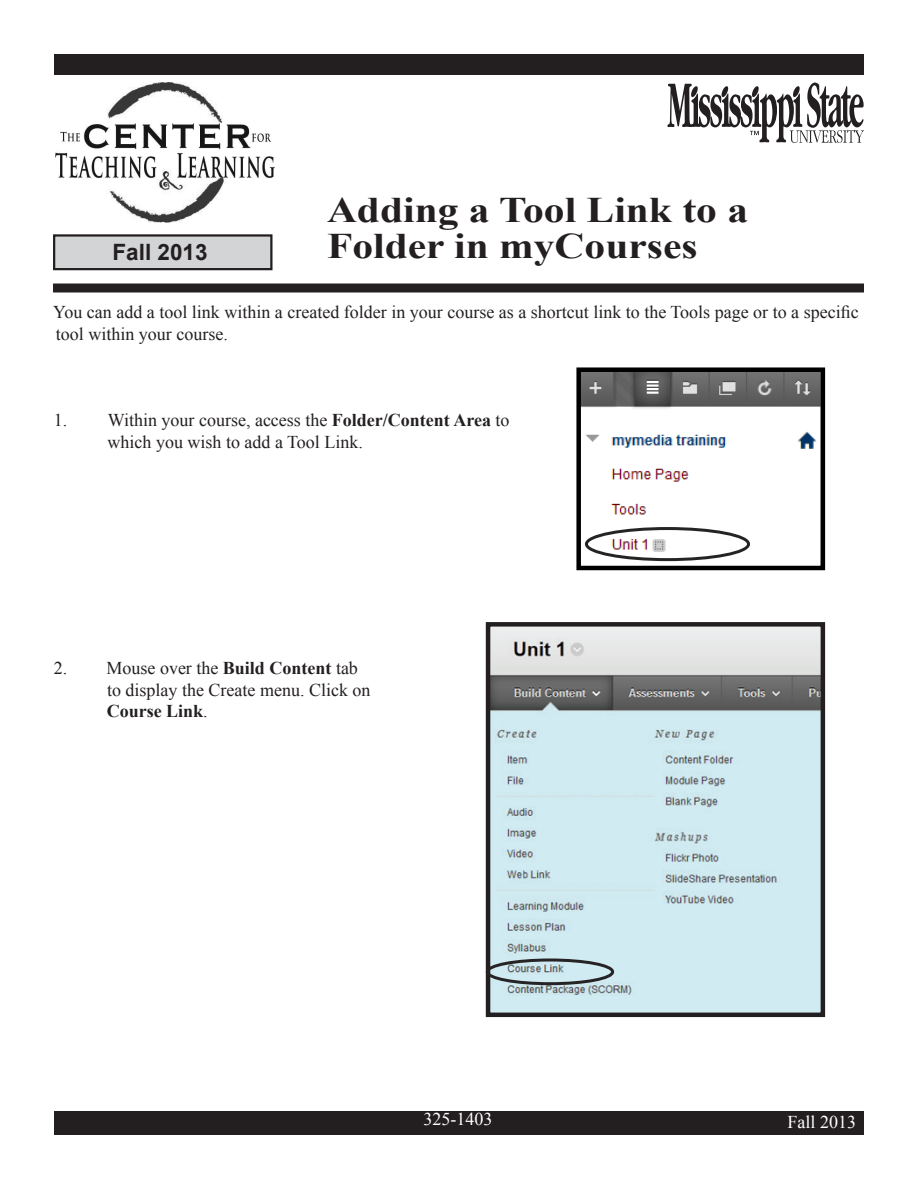
<style>
.page{position:relative;width:918px;height:1188px;background:#fff}
.page>*{position:absolute;margin:0;border:0;box-sizing:border-box;transform-origin:0 0}
.t1{font:700 36px "Times New Roman";color:#231f20;scale:1.15 1}
.t2{font:700 22.5px "Arial";color:#231f20}
.t3{font:18px/21.6px "Times New Roman";color:#231f20}
.t4{font:18px "Times New Roman";color:#fff}
.s1{font-weight:700}
</style>
<div class="page">
<div style="left:53px;top:284px;width:811px;height:8px;background:#231f20"></div>
<svg style="left:668px;top:82px;width:196px;height:61px"></svg>
<img style="left:55px;top:82px;width:220px;height:141px">
<div style="left:54px;top:54px;width:810px;height:21px;background:#231f20"></div>
<div style="left:54px;top:235px;width:217px;height:34px;background:#d3d4d6"></div>
<div style="left:53px;top:234px;width:220px;height:36px;border:2px solid #231f20"></div>
<div style="left:54px;top:1111px;width:810px;height:24px;background:#231f20"></div>
<img style="left:581px;top:372px;width:239px;height:190px">
<div style="left:576px;top:367px;width:249px;height:203px;border:4px solid #000"></div>
<div style="left:585px;top:527px;width:165px;height:34px;border:3px solid #262324;border-radius:50%"></div>
<img style="left:491px;top:627px;width:329px;height:385px">
<div style="left:486px;top:622px;width:339px;height:395px;border:4px solid #231f20"></div>
<div style="left:486px;top:959px;width:128px;height:26px;border:3px solid #262324;border-radius:50%"></div>
<p class="t1" style="left:327px;top:185px;width:368px">Adding a Tool Link to a</p>
<p class="t2" style="left:113px;top:237px;width:97px">Fall 2013</p>
<p class="t1" style="left:327px;top:221px;width:324px">Folder in myCourses</p>
<p class="t3" style="left:53px;top:301px;width:807px">You can add a tool link within a created folder in your course as a shortcut link to the Tools page or to a specific tool within your course.</p>
<p class="t3" style="left:108px;top:409px;width:404px;text-indent:-54px">1. Within your course, access the <span class="s1">Folder/Content Area</span> to which you wish to add a Tool Link.</p>
<p class="t3" style="left:107px;top:657px;width:265px;text-indent:-53px">2. Mouse over the <span class="s1">Build Content</span> tab to display the Create menu. Click on<br><span class="s1">Course Link</span>.</p>
<p class="t4" style="left:424px;top:1107px;width:70px">325-1403</p>
<p class="t4" style="left:788px;top:1110px;width:70px">Fall 2013</p>
</div>
